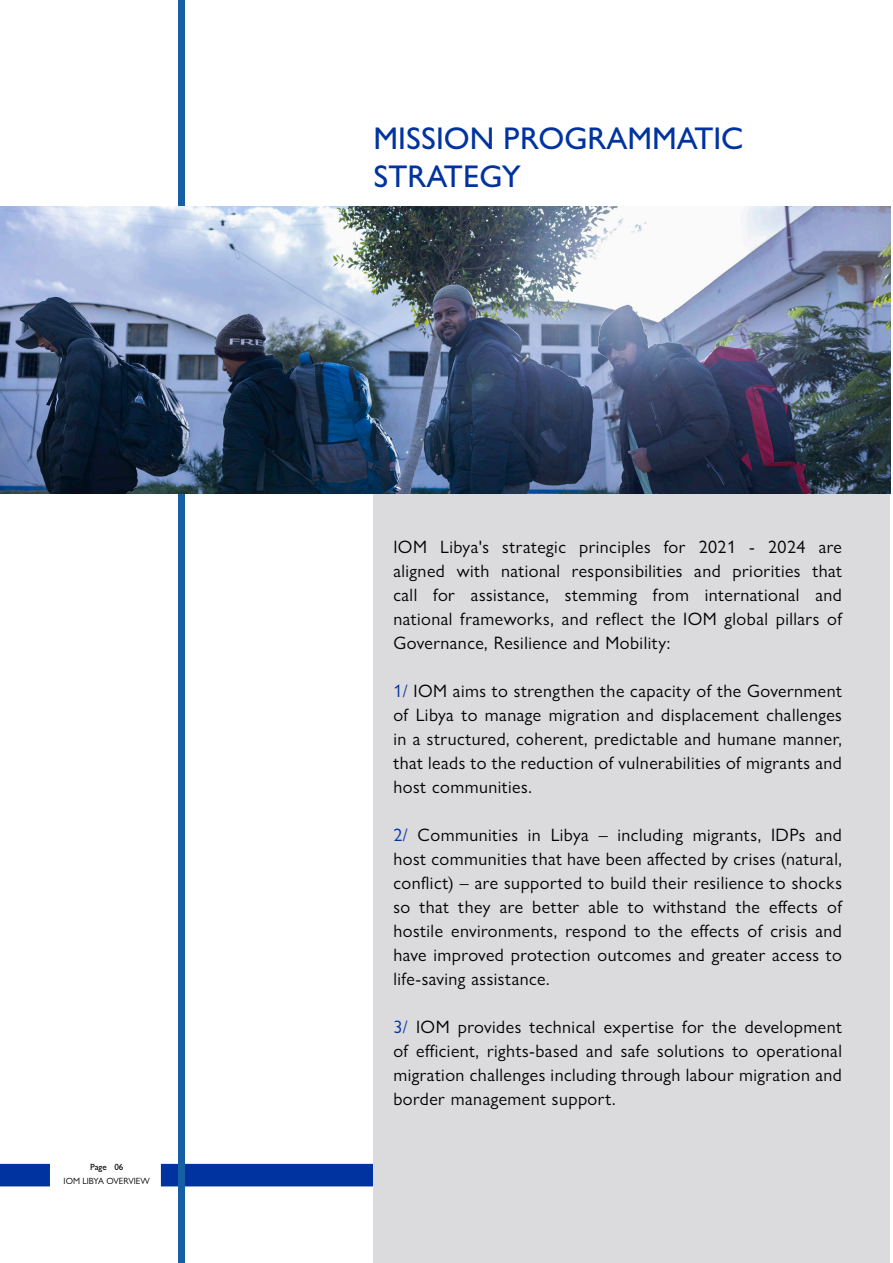
<style>
.page{position:relative;width:893px;height:1263px;background:#fff}
.page>*{position:absolute;margin:0;border:0;box-sizing:border-box;transform-origin:0 0}
.t1{font:500 31.5px/37.8px "Gill Sans Nova";color:#0033a0}
.Body_Text{font:18px/24px "Gill Sans Nova";letter-spacing:.025em;color:#000;text-align:justify}
.t2{font:9px "Gill Sans Nova";color:#040503}
.t3{font:500 9px "Gill Sans Nova";color:#040503}
.s1{color:#0033a0}
</style>
<div class="page">
<div style="left:161px;top:1164px;width:213px;height:22px;background:#0033a0"></div>
<div style="left:0;top:1164px;width:50px;height:22px;background:#0033a0"></div>
<div style="left:178px;top:0;width:7px;height:1263px;background:#165ea6"></div>
<div style="left:374px;top:493px;width:516px;height:770px;background:#dbdbdd"></div>
<img style="left:0;top:206px;width:890px;height:287px">
<p class="t3" style="left:90px;top:1162px;width:35px">Page 06</p>
<p class="t2" style="left:64px;top:1175px;width:88px">IOM LIBYA OVERVIEW</p>
<p class="t1" style="left:374px;top:119px;width:371px">MISSION PROGRAMMATIC<br>STRATEGY</p>
<p class="Body_Text" style="left:393px;top:535px;width:450px">IOM Libya's strategic principles for 2021 - 2024 are aligned with national responsibilities and priorities that call for assistance, stemming from international and national frameworks, and reflect the IOM global pillars of Governance, Resilience and Mobility:</p>
<p class="Body_Text" style="left:393px;top:679px;width:450px"><span class="s1">1/</span> IOM aims to strengthen the capacity of the Government of Libya to manage migration and displacement challenges in a structured, coherent, predictable and humane manner, that leads to the reduction of vulnerabilities of migrants and host communities.</p>
<p class="Body_Text" style="left:393px;top:823px;width:450px"><span class="s1">2/</span> Communities in Libya – including migrants, IDPs and host communities that have been affected by crises (natural, conflict) – are supported to build their resilience to shocks so that they are better able to withstand the effects of hostile environments, respond to the effects of crisis and have improved protection outcomes and greater access to life-saving assistance.</p>
<p class="Body_Text" style="left:393px;top:1015px;width:450px"><span class="s1">3/</span> IOM provides technical expertise for the development of efficient, rights-based and safe solutions to operational migration challenges including through labour migration and border management support.</p>
</div>
